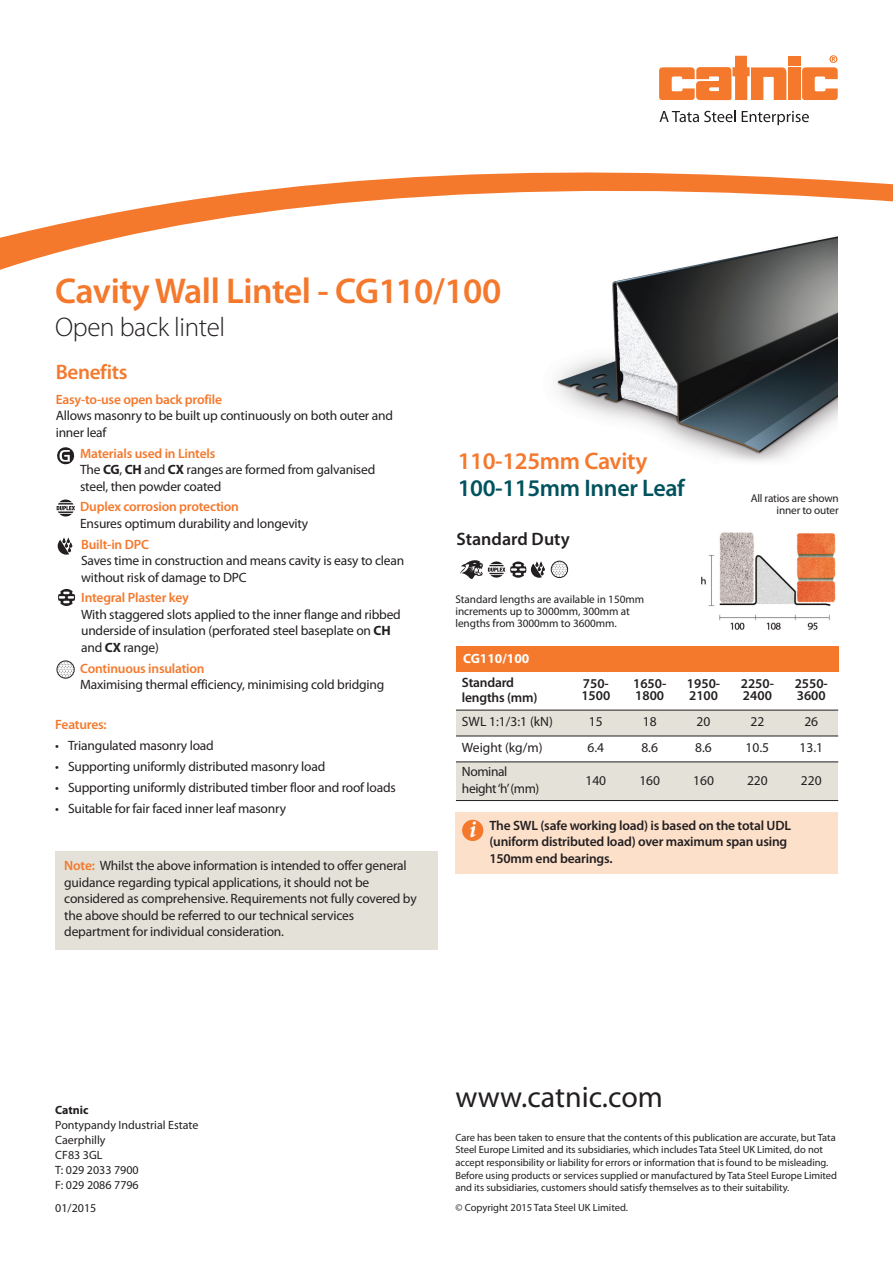
<style>
.page{position:relative;width:893px;height:1263px;background:#fff}
.page>*{position:absolute;margin:0;border:0;box-sizing:border-box;transform-origin:0 0}
.t1{font:600 36px "Myriad Pro";letter-spacing:-.015em;color:#f4792d}
.t2{font:30px "Myriad Pro";color:#231f20}
.t3{font:300 27px "Myriad Pro";letter-spacing:-.015em;color:#231f20}
.t4{font:600 24px "Myriad Pro";letter-spacing:-.015em;color:#00525d}
.t5{font:600 24px "Myriad Pro";letter-spacing:-.015em;color:#f4792d}
.t6{font:italic 700 24px "Minion Pro";color:#fff}
.t7{font:600 21px "Myriad Pro";letter-spacing:-.015em;color:#f4792d}
.t8{font:600 18px "Myriad Pro";color:#231f20}
.t9{font:13.5px/16.5px "Myriad Pro";letter-spacing:-.015em;color:#231f20}
.t10{font:600 13.5px/12px "Myriad Pro";letter-spacing:-.015em;color:#231f20}
.t11{font:600 13.5px "Myriad Pro";letter-spacing:-.015em;color:#f4792d}
.t12{font:700 13.5px "Myriad Pro";color:#fff}
.t13{font:12px/15px "Myriad Pro";color:#231f20}
.t14{font:700 12px "Myriad Pro";color:#231f20}
.t15{font:11.25px/12px "Myriad Pro";letter-spacing:-.005em;color:#231f20;text-align:right}
.t16{font:10.5px/12.6px "Myriad Pro";letter-spacing:-.005em;color:#231f20}
.s1{font-weight:600;color:#f4792d}
.s2{font-weight:700}
</style>
<div class="page">
<img style="left:556px;top:274px;width:282px;height:188px">
<div style="left:788px;top:67px;width:13px;height:33px;background:#f4792d"></div>
<div style="left:788px;top:56px;width:13px;height:9px;background:#f4792d"></div>
<svg style="left:802px;top:55px;width:36px;height:45px"></svg>
<svg style="left:659px;top:56px;width:127px;height:44px"></svg>
<svg style="left:659px;top:110px;width:77px;height:12px"></svg>
<svg style="left:742px;top:111px;width:67px;height:14px"></svg>
<svg style="left:0;top:173px;width:893px;height:101px"></svg>
<svg style="left:58px;top:539px;width:14px;height:16px"></svg>
<svg style="left:58px;top:589px;width:17px;height:17px"></svg>
<svg style="left:57px;top:447px;width:18px;height:18px"></svg>
<svg style="left:57px;top:661px;width:17px;height:17px"></svg>
<div style="left:57px;top:661px;width:17px;height:17px;border:1px solid #231f20;border-radius:50%"></div>
<svg style="left:57px;top:499px;width:18px;height:18px"></svg>
<div style="left:55px;top:851px;width:383px;height:99px;background:#e3e1d8"></div>
<div style="left:455px;top:812px;width:383px;height:62px;background:#fde0ca"></div>
<div style="left:462px;top:820px;width:21px;height:21px;background:#f4792d;border-radius:50%"></div>
<svg style="left:551px;top:560px;width:18px;height:18px"></svg>
<svg style="left:460px;top:560px;width:84px;height:19px"></svg>
<div style="left:456px;top:710px;width:113px;height:26px;background:#e3e1d8"></div>
<div style="left:569px;top:710px;width:54px;height:26px;background:#e3e1d8"></div>
<div style="left:623px;top:710px;width:54px;height:26px;background:#e3e1d8"></div>
<div style="left:677px;top:710px;width:53px;height:26px;background:#e3e1d8"></div>
<div style="left:730px;top:710px;width:54px;height:26px;background:#e3e1d8"></div>
<div style="left:784px;top:710px;width:54px;height:26px;background:#e3e1d8"></div>
<div style="left:456px;top:762px;width:113px;height:39px;background:#e3e1d8"></div>
<div style="left:569px;top:762px;width:54px;height:39px;background:#e3e1d8"></div>
<div style="left:623px;top:762px;width:54px;height:39px;background:#e3e1d8"></div>
<div style="left:677px;top:762px;width:53px;height:39px;background:#e3e1d8"></div>
<div style="left:730px;top:762px;width:54px;height:39px;background:#e3e1d8"></div>
<div style="left:784px;top:762px;width:54px;height:39px;background:#e3e1d8"></div>
<hr style="left:456px;top:710px;width:382px;height:1px;background:#231f20">
<hr style="left:456px;top:736px;width:382px;height:1px;background:#231f20">
<hr style="left:456px;top:762px;width:382px;height:1px;background:#231f20">
<hr style="left:456px;top:800px;width:382px;height:1px;background:#231f20">
<img style="left:701px;top:532px;width:135px;height:98px">
<div style="left:456px;top:646px;width:382px;height:26px;background:#f4792d"></div>
<h1 class="t1" style="left:55px;top:278px;width:448px">Cavity Wall Lintel - CG110/100</h1>
<h3 class="t3" style="left:55px;top:317px;width:171px">Open back lintel</h3>
<h3 class="t7" style="left:56px;top:364px;width:73px">Benefits</h3>
<p class="t11" style="left:56px;top:394px;width:168px">Easy-to-use open back profile</p>
<p class="t9" style="left:56px;top:409px;width:339px">Allows masonry to be built up continuously on both outer and inner leaf</p>
<p class="t9" style="left:80px;top:446px;width:297px"><span class="s1">Materials used in Lintels<br></span>The <span class="s2">CG</span>, <span class="s2">CH</span> and <span class="s2">CX</span> ranges are formed from galvanised steel, then powder coated</p>
<p class="t11" style="left:80px;top:502px;width:160px">Duplex corrosion protection</p>
<p class="t9" style="left:80px;top:516px;width:230px">Ensures optimum durability and longevity</p>
<p class="t11" style="left:81px;top:539px;width:69px">Built-in DPC</p>
<p class="t9" style="left:81px;top:553px;width:325px">Saves time in construction and means cavity is easy to clean without risk of damage to DPC</p>
<p class="t11" style="left:81px;top:593px;width:109px">Integral Plaster key</p>
<p class="t9" style="left:81px;top:607px;width:321px">With staggered slots applied to the inner flange and ribbed underside of insulation (perforated steel baseplate on <span class="s2">CH </span>and <span class="s2">CX</span> range)</p>
<p class="t11" style="left:80px;top:663px;width:126px">Continuous insulation</p>
<p class="t9" style="left:80px;top:677px;width:306px">Maximising thermal efficiency, minimising cold bridging</p>
<p class="t11" style="left:55px;top:719px;width:53px">Features:</p>
<p class="t9" style="left:55px;top:738px;width:160px">• Triangulated masonry load</p>
<p class="t9" style="left:55px;top:759px;width:272px">• Supporting uniformly distributed masonry load</p>
<p class="t9" style="left:55px;top:780px;width:342px">• Supporting uniformly distributed timber floor and roof loads</p>
<p class="t9" style="left:55px;top:801px;width:232px">• Suitable for fair faced inner leaf masonry</p>
<p class="t9" style="left:64px;top:858px;width:354px"><span class="s1">Note:</span> Whilst the above information is intended to offer general guidance regarding typical applications, it should not be considered as comprehensive. Requirements not fully covered by the above should be referred to our technical services department for individual consideration.</p>
<h3 class="t5" style="left:458px;top:452px;width:191px">110-125mm Cavity</h3>
<h3 class="t4" style="left:458px;top:479px;width:229px">100-115mm Inner Leaf</h3>
<h3 class="t8" style="left:457px;top:532px;width:115px">Standard Duty</h3>
<p class="t15" style="left:455px;top:594px;width:190px;text-align:left">Standard lengths are available in 150mm increments up to 3000mm, 300mm at lengths from 3000mm to 3600mm.</p>
<p class="t12" style="left:463px;top:653px;width:68px">CG110/100</p>
<p class="t15" style="left:751px;top:493px;width:90px">All ratios are shown inner to outer</p>
<p class="t10" style="left:462px;top:676px;width:77px;line-height:15px">Standard lengths (mm)</p>
<p class="t10" style="left:581px;top:679px;width:30px">750-<br>1500</p>
<p class="t10" style="left:633px;top:679px;width:35px">1650-<br>1800</p>
<p class="t10" style="left:687px;top:679px;width:35px">1950-<br>2100</p>
<p class="t10" style="left:741px;top:679px;width:35px">2250-<br>2400</p>
<p class="t10" style="left:795px;top:679px;width:35px">2550-<br>3600</p>
<p class="t9" style="left:462px;top:715px;width:92px">SWL 1:1/3:1 (kN)</p>
<p class="t9" style="left:589px;top:715px;width:15px">15</p>
<p class="t9" style="left:643px;top:715px;width:15px">18</p>
<p class="t9" style="left:697px;top:715px;width:15px">20</p>
<p class="t9" style="left:750px;top:715px;width:15px">22</p>
<p class="t9" style="left:804px;top:715px;width:15px">26</p>
<p class="t9" style="left:462px;top:741px;width:82px">Weight (kg/m)</p>
<p class="t9" style="left:587px;top:741px;width:18px">6.4</p>
<p class="t9" style="left:641px;top:741px;width:18px">8.6</p>
<p class="t9" style="left:695px;top:741px;width:18px">8.6</p>
<p class="t9" style="left:746px;top:741px;width:25px">10.5</p>
<p class="t9" style="left:799px;top:741px;width:25px">13.1</p>
<p class="t9" style="left:462px;top:765px;width:79px">Nominal height‘h’(mm)</p>
<p class="t9" style="left:585px;top:773px;width:22px">140</p>
<p class="t9" style="left:639px;top:773px;width:22px">160</p>
<p class="t9" style="left:693px;top:773px;width:22px">160</p>
<p class="t9" style="left:747px;top:773px;width:22px">220</p>
<p class="t9" style="left:801px;top:773px;width:22px">220</p>
<h3 class="t6" style="left:469px;top:820px;width:9px">i</h3>
<p class="t10" style="left:489px;top:818px;width:303px;line-height:16.5px">The SWL (safe working load) is based on the total UDL (uniform distributed load) over maximum span using<br>150mm end bearings.</p>
<p class="t14" style="left:55px;top:1106px;width:35px">Catnic</p>
<p class="t13" style="left:55px;top:1119px;width:145px">Pontypandy Industrial Estate<br>Caerphilly<br>CF83 3GL<br>T: 029 2033 7900<br>F: 029 2086 7796</p>
<p class="t13" style="left:55px;top:1201px;width:43px">01/2015</p>
<h2 class="t2" style="left:455px;top:1085px;width:209px">www.catnic.com</h2>
<p class="t16" style="left:455px;top:1132px;width:383px">Care has been taken to ensure that the contents of this publication are accurate, but Tata Steel Europe Limited and its subsidiaries, which includes Tata Steel UK Limited, do not accept responsibility or liability for errors or information that is found to be misleading.<br>Before using products or services supplied or manufactured by Tata Steel Europe Limited and its subsidiaries, customers should satisfy themselves as to their suitability.</p>
<p class="t16" style="left:455px;top:1202px;width:174px">© Copyright 2015 Tata Steel UK Limited.</p>
</div>
